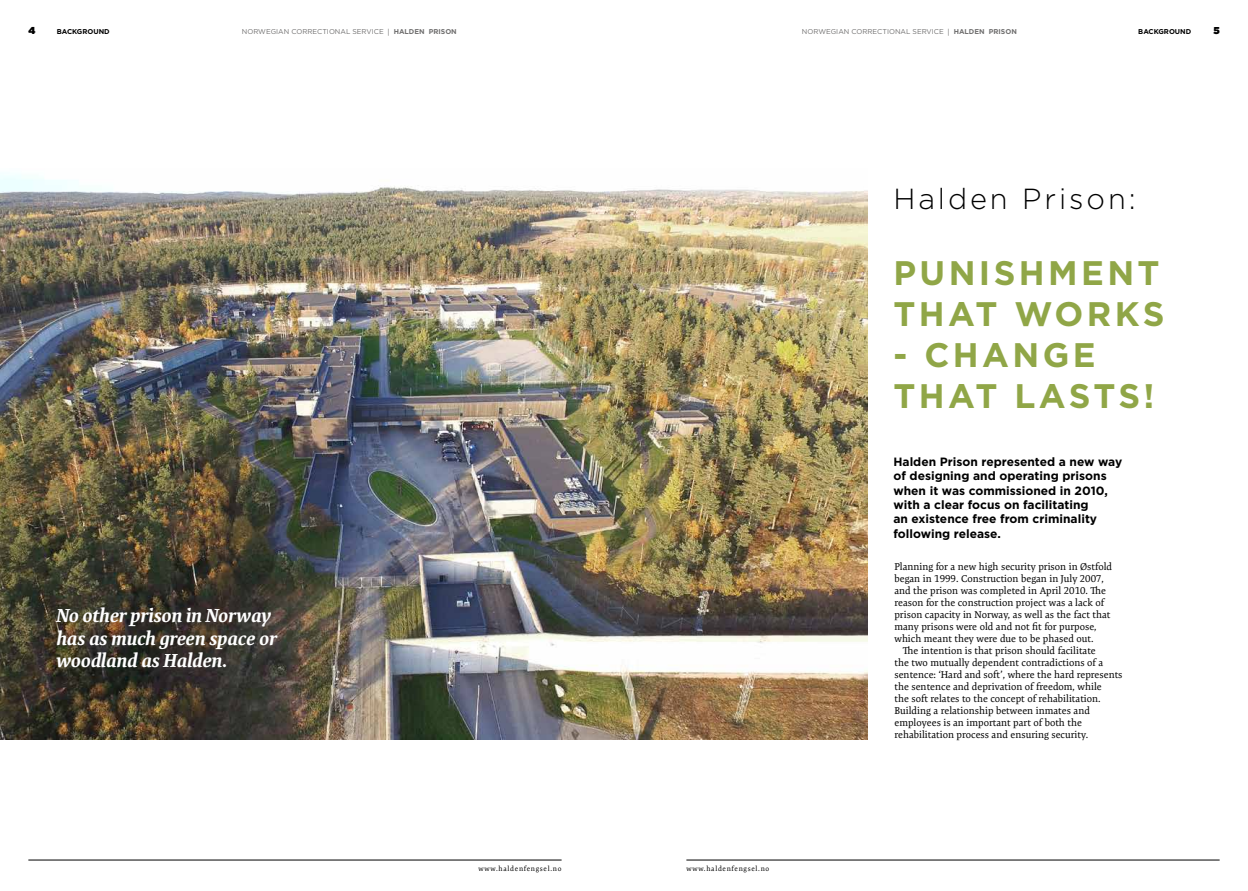
<style>
.page{position:relative;width:1248px;height:891px;background:#fff}
.page>*{position:absolute;margin:0;border:0;box-sizing:border-box;transform-origin:0 0}
.t1{font:700 34px/40.8px "Gotham";letter-spacing:.1em;color:#90a647}
.t2{font:300 29px "Gotham";letter-spacing:.1em;color:#000}
.t3{font:italic 700 19px/22.8px "Expo Serif Pro";color:#fff}
.t4{font:700 12px/14.4px "Gotham";color:#000}
.t5{font:10px "Expo Serif Pro";color:#000}
.t6{font:900 10px "Gotham";color:#000}
.t7{font:7px "Gotham";color:#706f6f}
.t8{font:7px "Expo Serif Pro";letter-spacing:.1em;color:#000}
.t9{font:700 7px "Gotham";color:#000}
.s1{font-family:"Frutiger";font-weight:300}
.s2{font-weight:700}
</style>
<div class="page">
<img style="left:0;top:173px;width:867px;height:565px">
<hr style="left:28px;top:859px;width:533px;height:1px;background:#000">
<hr style="left:686px;top:859px;width:533px;height:1px;background:#000">
<p class="t6" style="left:28px;top:25px;width:8px">4</p>
<p class="t9" style="left:57px;top:27px;width:54px">BACKGROUND</p>
<p class="t7" style="left:242px;top:27px;width:216px">NORWEGIAN CORRECTIONAL SERVICE <span class="s1">|</span> <span class="s2">HALDEN PRISON</span></p>
<p class="t7" style="left:801px;top:27px;width:216px">NORWEGIAN CORRECTIONAL SERVICE <span class="s1">|</span> <span class="s2">HALDEN PRISON</span></p>
<p class="t9" style="left:1138px;top:27px;width:54px">BACKGROUND</p>
<p class="t6" style="left:1213px;top:25px;width:8px">5</p>
<h2 class="t2" style="left:893px;top:183px;width:244px">Halden Prison:</h2>
<h3 class="t3" style="left:57px;top:603px;width:222px">No other prison in Norway has as much green space or woodland as Halden.</h3>
<p class="t8" style="left:478px;top:863px;width:84px">www.haldenfengsel.no</p>
<p class="t8" style="left:686px;top:863px;width:84px">www.haldenfengsel.no</p>
<h1 class="t1" style="left:893px;top:252px;width:273px">PUNISHMENT<br>THAT WORKS</h1>
<h1 class="t1" style="left:893px;top:333px;width:263px">- CHANGE<br>THAT LASTS!</h1>
<p class="t4" style="left:893px;top:454px;width:230px">Halden Prison represented a new way of designing and operating prisons when it was commissioned in 2010, with a clear focus on facilitating<br>an existence free from criminality following release.</p>
<p class="t5" style="left:894px;top:560px;width:219px">Planning for a new high security prison in Østfold</p>
<p class="t5" style="left:894px;top:572px;width:211px">began in 1999. Construction began in July 2007,</p>
<p class="t5" style="left:894px;top:584px;width:213px">and the prison was completed in April 2010. The</p>
<p class="t5" style="left:894px;top:596px;width:211px">reason for the construction project was a lack of</p>
<p class="t5" style="left:894px;top:608px;width:217px">prison capacity in Norway, as well as the fact that</p>
<p class="t5" style="left:894px;top:620px;width:204px">many prisons were old and not fit for purpose,</p>
<p class="t5" style="left:894px;top:632px;width:201px">which meant they were due to be phased out.</p>
<p class="t5" style="left:902px;top:644px;width:194px">The intention is that prison should facilitate</p>
<p class="t5" style="left:894px;top:656px;width:210px">the two mutually dependent contradictions of a</p>
<p class="t5" style="left:894px;top:668px;width:229px">sentence: ‘Hard and soft’, where the hard represents</p>
<p class="t5" style="left:894px;top:680px;width:209px">the sentence and deprivation of freedom, while</p>
<p class="t5" style="left:894px;top:692px;width:208px">the soft relates to the concept of rehabilitation.</p>
<p class="t5" style="left:894px;top:704px;width:197px">Building a relationship between inmates and</p>
<p class="t5" style="left:894px;top:716px;width:189px">employees is an important part of both the</p>
<p class="t5" style="left:894px;top:728px;width:195px">rehabilitation process and ensuring security.</p>
</div>
